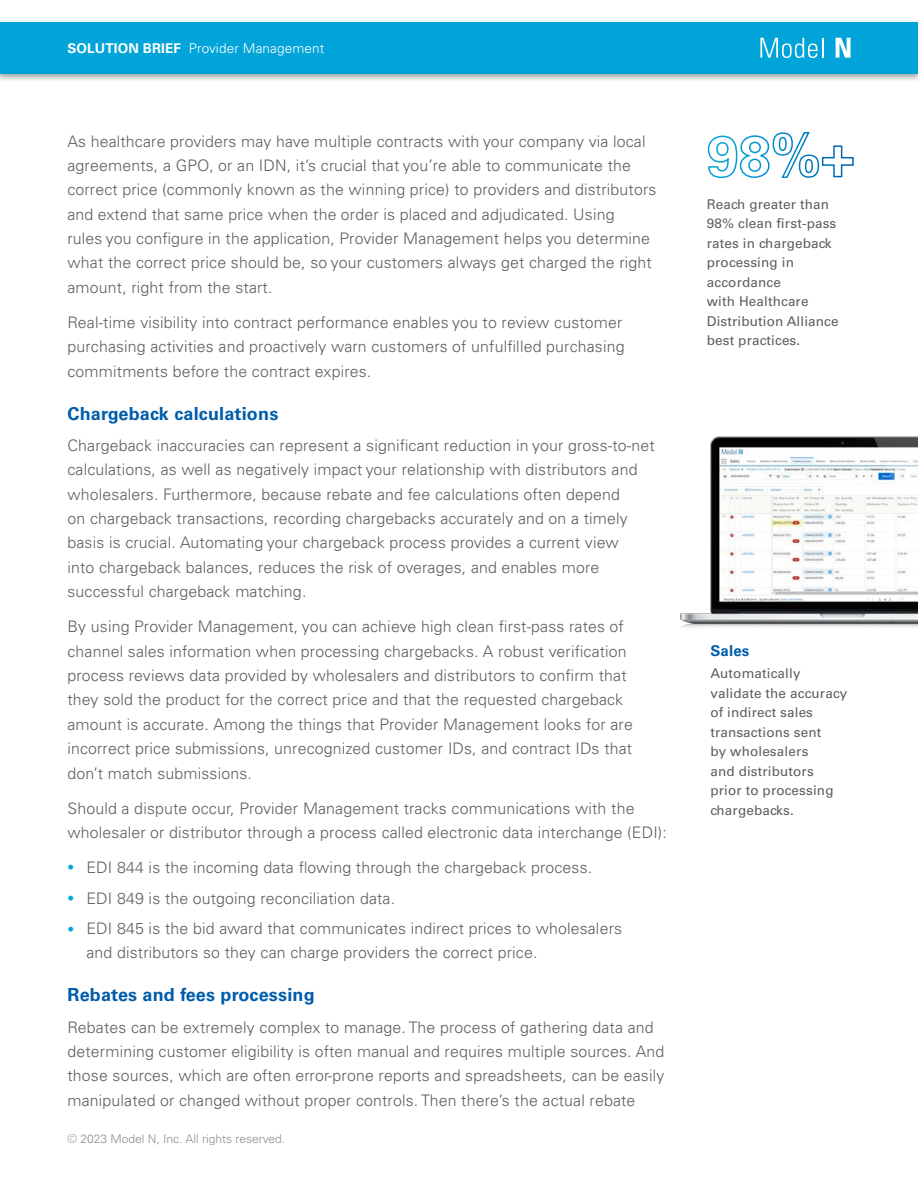
<style>
.page{position:relative;width:918px;height:1188px;background:#fff}
.page>*{position:absolute;margin:0;border:0;box-sizing:border-box;transform-origin:0 0}
.t1{font:700 18px "Univers LT Pro 65";letter-spacing:.01em;color:#005dab}
.t2{font:300 15.9px/24.3px "Univers LT Pro 45";letter-spacing:.01em;color:#5e5e5e}
.t3{font:700 15px "Univers LT Pro 65";letter-spacing:.01em;color:#005dab}
.t4{font:13.5px/19.5px "Univers LT Pro 55 Roman";letter-spacing:.01em;color:#5e5e5e}
.t5{font:300 13.5px "Univers LT Pro 45";letter-spacing:.01em;color:#fff}
.t6{font:300 12px "Univers LT Pro 45";color:#8d8d8d}
.s1{font-family:"Univers LT Pro 65";font-weight:700}
.s2{font-size:13.5px;color:#00a4d9}
</style>
<div class="page">
<div style="left:0;top:19px;width:918px;height:63px;background:#000;opacity:.4"></div>
<div style="left:0;top:22px;width:918px;height:52px;background:#00a4d9"></div>
<svg style="left:760px;top:38px;width:58px;height:20px"></svg>
<hr style="left:822px;top:38px;width:2px;height:20px;background:#fff">
<svg style="left:836px;top:38px;width:15px;height:20px"></svg>
<svg style="left:707px;top:132px;width:147px;height:47px"></svg>
<img style="left:680px;top:436px;width:238px;height:192px">
<p class="t5" style="left:68px;top:39px;width:258px"><span class="s1">SOLUTION BRIEF</span> Provider Management</p>
<p class="t2" style="left:68px;top:128px;width:590px">As healthcare providers may have multiple contracts with your company via local agreements, a GPO, or an IDN, it’s crucial that you’re able to communicate the correct price (commonly known as the winning price) to providers and distributors and extend that same price when the order is placed and adjudicated. Using<br>rules you configure in the application, Provider Management helps you determine what the correct price should be, so your customers always get charged the right amount, right from the start.</p>
<p class="t2" style="left:68px;top:310px;width:559px">Real-time visibility into contract performance enables you to review customer purchasing activities and proactively warn customers of unfulfilled purchasing commitments before the contract expires.</p>
<p class="t1" style="left:68px;top:401px;width:212px">Chargeback calculations</p>
<p class="t2" style="left:68px;top:433px;width:589px">Chargeback inaccuracies can represent a significant reduction in your gross-to-net calculations, as well as negatively impact your relationship with distributors and wholesalers. Furthermore, because rebate and fee calculations often depend<br>on chargeback transactions, recording chargebacks accurately and on a timely basis is crucial. Automating your chargeback process provides a current view<br>into chargeback balances, reduces the risk of overages, and enables more successful chargeback matching.</p>
<p class="t2" style="left:68px;top:614px;width:567px">By using Provider Management, you can achieve high clean first-pass rates of channel sales information when processing chargebacks. A robust verification process reviews data provided by wholesalers and distributors to confirm that they sold the product for the correct price and that the requested chargeback amount is accurate. Among the things that Provider Management looks for are incorrect price submissions, unrecognized customer IDs, and contract IDs that don’t match submissions.</p>
<p class="t2" style="left:68px;top:796px;width:601px">Should a dispute occur, Provider Management tracks communications with the wholesaler or distributor through a process called electronic data interchange (EDI):</p>
<p class="t2" style="left:68px;top:855px;width:526px"><span class="s2">•</span> EDI 844 is the incoming data flowing through the chargeback process.</p>
<p class="t2" style="left:68px;top:885px;width:329px"><span class="s2">•</span> EDI 849 is the outgoing reconciliation data.</p>
<p class="t2" style="left:86px;top:916px;width:537px;text-indent:-19px"><span class="s2">•</span> EDI 845 is the bid award that communicates indirect prices to wholesalers and distributors so they can charge providers the correct price.</p>
<p class="t1" style="left:68px;top:982px;width:249px">Rebates and fees processing</p>
<p class="t2" style="left:68px;top:1014px;width:598px">Rebates can be extremely complex to manage. The process of gathering data and determining customer eligibility is often manual and requires multiple sources. And those sources, which are often error-prone reports and spreadsheets, can be easily manipulated or changed without proper controls. Then there’s the actual rebate</p>
<p class="t6" style="left:68px;top:1131px;width:219px">© 2023 Model N, Inc. All rights reserved.</p>
<p class="t4" style="left:707px;top:194px;width:133px">Reach greater than<br>98% clean first-pass rates in chargeback processing in accordance<br>with Healthcare<br>Distribution Alliance best practices.</p>
<p class="t3" style="left:710px;top:640px;width:40px">Sales</p>
<p class="t4" style="left:710px;top:663px;width:138px">Automatically validate the accuracy of indirect sales transactions sent<br>by wholesalers<br>and distributors prior to processing chargebacks.</p>
</div>
